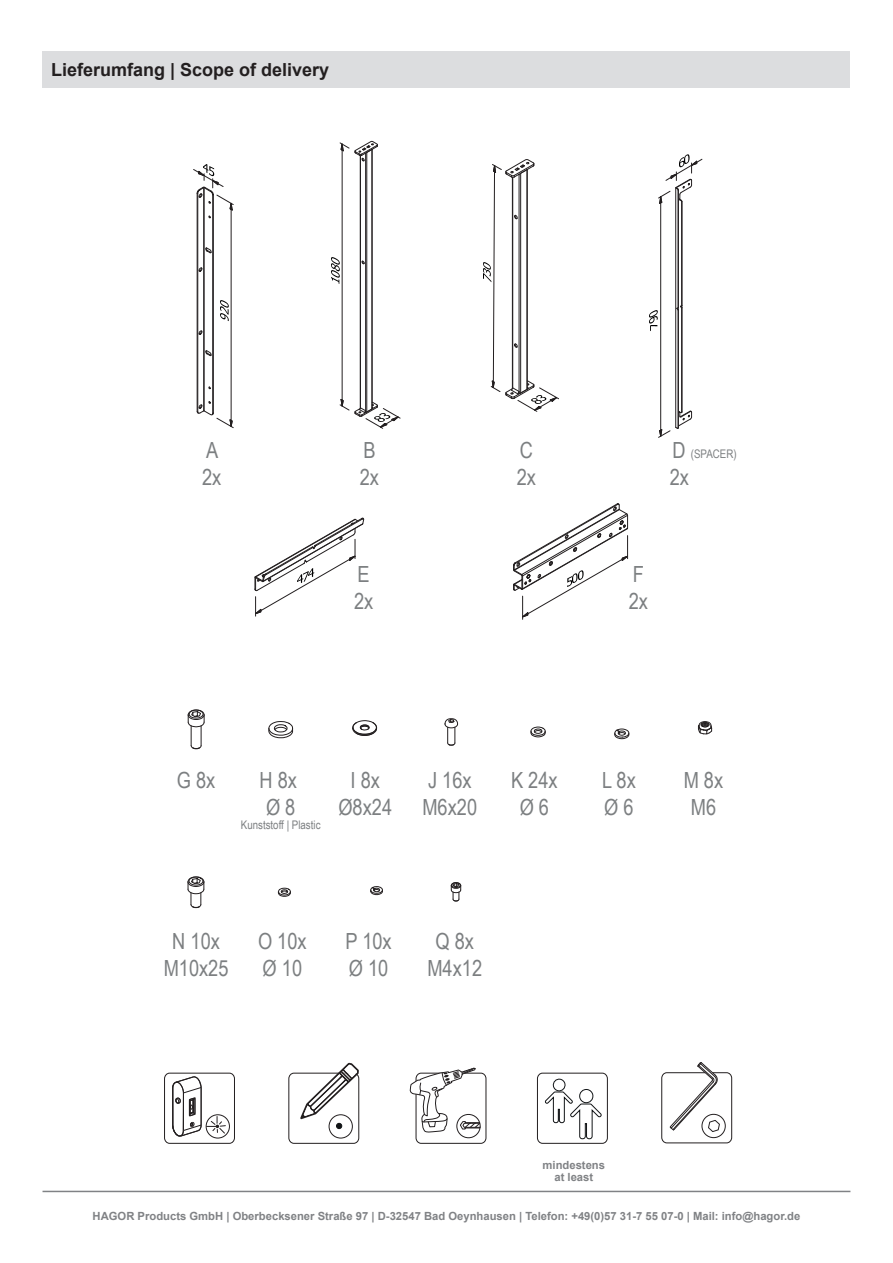
<style>
.page{position:relative;width:893px;height:1263px;background:#fff}
.page>*{position:absolute;margin:0;border:0;box-sizing:border-box;transform-origin:0 0}
.t1{font:22.2px/26.7px "Arial Narrow";color:#7c7f81}
.t2{font:700 18px "Arial";color:#231f20}
.t3{font:11.85px "Arial Narrow";color:#7c7f81}
.t4{font:700 11.25px/12px "Arial";color:#808285;text-align:center}
.s1{font-size:22.2px}
</style>
<div class="page">
<hr style="left:43px;top:1191px;width:807px;height:1px;background:#808285">
<div style="left:43px;top:51px;width:807px;height:37px;background:#dcdddf"></div>
<svg style="left:444px;top:718px;width:14px;height:28px"></svg>
<svg style="left:530px;top:726px;width:16px;height:11px"></svg>
<svg style="left:614px;top:728px;width:15px;height:11px"></svg>
<svg style="left:698px;top:721px;width:14px;height:13px"></svg>
<svg style="left:278px;top:888px;width:13px;height:9px"></svg>
<svg style="left:370px;top:886px;width:13px;height:9px"></svg>
<svg style="left:451px;top:882px;width:10px;height:20px"></svg>
<svg style="left:352px;top:720px;width:25px;height:16px"></svg>
<svg style="left:268px;top:721px;width:25px;height:17px"></svg>
<hr style="left:197px;top:193px;width:1px;height:218px;background:#231f20">
<hr style="left:212px;top:195px;width:1px;height:218px;background:#231f20">
<hr style="left:213px;top:195px;width:1px;height:218px;background:#231f20">
<svg style="left:198px;top:267px;width:5px;height:5px"></svg>
<svg style="left:198px;top:330px;width:5px;height:5px"></svg>
<hr style="left:203px;top:188px;width:1px;height:223px;background:#231f20">
<hr style="left:204px;top:188px;width:1px;height:223px;background:#231f20">
<svg style="left:205px;top:350px;width:7px;height:6px"></svg>
<svg style="left:205px;top:247px;width:7px;height:6px"></svg>
<img style="left:203px;top:165px;width:5px;height:4px">
<img style="left:209px;top:166px;width:5px;height:60px">
<img style="left:220px;top:300px;width:8px;height:21px">
<hr style="left:231px;top:209px;width:1px;height:211px;background:#231f20">
<svg style="left:193px;top:169px;width:40px;height:49px"></svg>
<svg style="left:196px;top:401px;width:37px;height:27px"></svg>
<svg style="left:361px;top:260px;width:4px;height:4px"></svg>
<hr style="left:366px;top:152px;width:1px;height:260px;background:#231f20">
<hr style="left:365px;top:153px;width:1px;height:259px;background:#231f20">
<hr style="left:360px;top:156px;width:1px;height:252px;background:#231f20">
<hr style="left:372px;top:149px;width:1px;height:260px;background:#231f20">
<img style="left:331px;top:257px;width:8px;height:27px">
<hr style="left:342px;top:150px;width:1px;height:250px;background:#231f20">
<svg style="left:340px;top:141px;width:38px;height:20px"></svg>
<svg style="left:340px;top:399px;width:60px;height:29px"></svg>
<img style="left:483px;top:262px;width:8px;height:20px">
<svg style="left:491px;top:159px;width:68px;height:252px"></svg>
<hr style="left:678px;top:190px;width:1px;height:118px;background:#231f20">
<hr style="left:678px;top:310px;width:1px;height:118px;background:#231f20">
<svg style="left:676px;top:305px;width:7px;height:6px"></svg>
<hr style="left:681px;top:308px;width:1px;height:104px;background:#231f20">
<hr style="left:681px;top:202px;width:1px;height:104px;background:#231f20">
<hr style="left:682px;top:202px;width:1px;height:104px;background:#231f20">
<hr style="left:682px;top:308px;width:1px;height:104px;background:#231f20">
<hr style="left:675px;top:188px;width:1px;height:239px;background:#231f20">
<img style="left:681px;top:158px;width:3px;height:60px">
<img style="left:684px;top:155px;width:5px;height:4px">
<img style="left:650px;top:310px;width:8px;height:21px">
<hr style="left:660px;top:203px;width:1px;height:227px;background:#231f20">
<svg style="left:658px;top:411px;width:34px;height:26px"></svg>
<svg style="left:658px;top:159px;width:44px;height:45px"></svg>
<svg style="left:254px;top:517px;width:110px;height:99px"></svg>
<svg style="left:513px;top:503px;width:115px;height:116px"></svg>
<div style="left:537px;top:1073px;width:71px;height:71px;border:1px solid #231f20;border-radius:5px"></div>
<svg style="left:544px;top:1078px;width:58px;height:62px"></svg>
<div style="left:416px;top:1073px;width:70px;height:71px;border:1px solid #231f20;border-radius:5px"></div>
<div style="left:456px;top:1114px;width:25px;height:24px;border:1px solid #231f20;border-radius:50%"></div>
<svg style="left:409px;top:1067px;width:71px;height:77px"></svg>
<div style="left:206px;top:1114px;width:24px;height:24px;border:1px solid #231f20;border-radius:50%"></div>
<div style="left:164px;top:1073px;width:71px;height:71px;border:1px solid #231f20;border-radius:5px"></div>
<svg style="left:172px;top:709px;width:54px;height:435px"></svg>
<div style="left:288px;top:1073px;width:71px;height:71px;border:1px solid #231f20;border-radius:5px"></div>
<div style="left:329px;top:1114px;width:24px;height:24px;border:1px solid #231f20;border-radius:50%"></div>
<svg style="left:300px;top:1063px;width:59px;height:66px"></svg>
<div style="left:661px;top:1072px;width:71px;height:71px;border:1px solid #231f20;border-radius:5px"></div>
<div style="left:701px;top:1114px;width:25px;height:24px;border:1px solid #231f20;border-radius:50%"></div>
<svg style="left:669px;top:1062px;width:51px;height:71px"></svg>
<div style="left:226px;top:524px;width:55px;height:29px;background:#fff"></div>
<div style="left:480px;top:517px;width:55px;height:29px;background:#fff"></div>
<h2 class="t2" style="left:51px;top:57px;width:280px">Lieferumfang | Scope of delivery</h2>
<h1 class="t1" style="left:202px;top:436px;width:21px">A<br>2x</h1>
<h1 class="t1" style="left:360px;top:436px;width:21px">B<br>2x</h1>
<h1 class="t1" style="left:517px;top:436px;width:21px">C<br>2x</h1>
<p class="t3" style="left:673px;top:445px;width:66px"><span class="s1">D</span> (SPACER)</p>
<h1 class="t1" style="left:670px;top:463px;width:21px">2x</h1>
<h1 class="t1" style="left:354px;top:560px;width:21px">E<br>2x</h1>
<h1 class="t1" style="left:629px;top:560px;width:21px">F<br>2x</h1>
<h1 class="t1" style="left:177px;top:766px;width:40px">G 8x</h1>
<h1 class="t1" style="left:259px;top:766px;width:39px">H 8x<br>Ø 8</h1>
<p class="t3" style="left:241px;top:816px;width:81px">Kunststoff | Plastic</p>
<h1 class="t1" style="left:338px;top:766px;width:55px;text-align:center">I 8x<br>Ø8x24</h1>
<h1 class="t1" style="left:422px;top:766px;width:56px">J 16x<br>M6x20</h1>
<h1 class="t1" style="left:511px;top:766px;width:48px;text-align:center">K 24x<br>Ø 6</h1>
<h1 class="t1" style="left:602px;top:766px;width:35px">L 8x<br>Ø 6</h1>
<h1 class="t1" style="left:684px;top:766px;width:41px;text-align:center">M 8x<br>M6</h1>
<h1 class="t1" style="left:164px;top:927px;width:66px;text-align:center">N 10x<br>M10x25</h1>
<h1 class="t1" style="left:258px;top:927px;width:50px">O 10x<br>Ø 10</h1>
<h1 class="t1" style="left:345px;top:927px;width:48px">P 10x<br>Ø 10</h1>
<h1 class="t1" style="left:427px;top:927px;width:56px;text-align:center">Q 8x<br>M4x12</h1>
<p class="t4" style="left:543px;top:1159px;width:64px">mindestens at least</p>
<p class="t4" style="left:93px;top:1210px;width:709px">HAGOR Products GmbH | Oberbecksener Straße 97 | D-32547 Bad Oeynhausen | Telefon: +49(0)57 31-7 55 07-0 | Mail: info@hagor.de</p>
</div>
